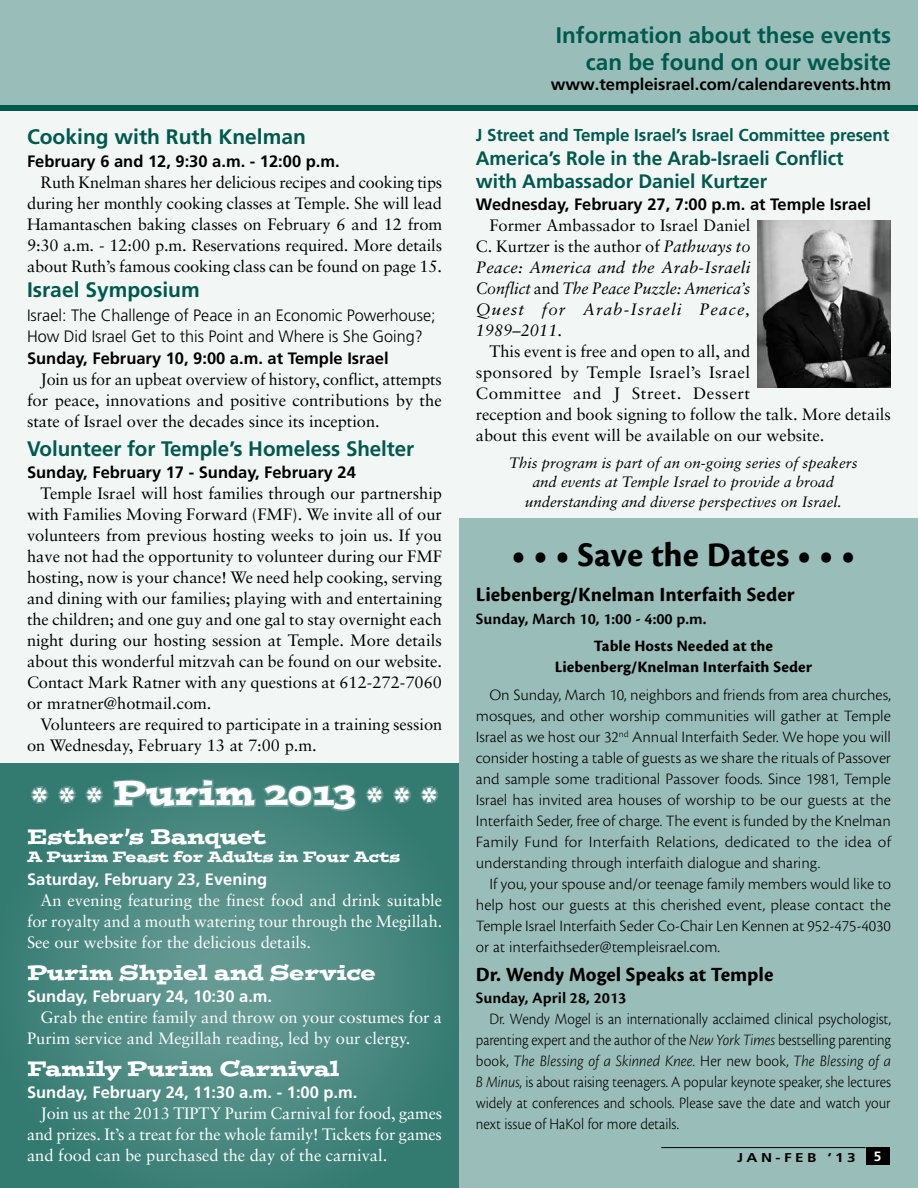
<style>
.page{position:relative;width:918px;height:1188px;background:#fff}
.page>*{position:absolute;margin:0;border:0;box-sizing:border-box;transform-origin:0 0}
.t1{font:36px "Cronos Pro Bold Capt";letter-spacing:-.005em;color:#000}
.t2{font:34.5px "Postino Std";letter-spacing:-.005em;color:#fff}
.t3{font:700 22.5px/27px "Frutiger LT Std";color:#00594d;text-align:right}
.t4{font:700 21px "Frutiger LT Std";color:#00594d}
.t5{font:21px "Cronos Pro Bold Capt";color:#000}
.t6{font:21px "Postino Std";letter-spacing:-.005em;color:#fff}
.t7{font:700 19.5px/23.4px "Frutiger LT Std";letter-spacing:-.005em;color:#00594d}
.t8{font:700 17.25px "Frutiger LT Std";letter-spacing:-.005em;color:#00594d}
.t9{font:16.5px/21px "Sabon";color:#000;text-align:justify}
.t10{font:16.5px/21px "Cronos Pro Lt Capt";color:#000;text-align:justify}
.t11{font:16.5px/21px "Sabon";color:#fff;text-align:justify}
.t12{font:16.5px/21px "Cronos Pro Lt Capt";color:#000;text-align:right;scale:.9 1}
.t13{font:700 16.5px "Frutiger LT Std";color:#000}
.t14{font:italic 16.5px/21px "Sabon";color:#000;text-align:justify}
.t15{font:300 16.5px/21px "Frutiger LT Std";color:#000}
.t16{font:700 16.5px "Frutiger LT Std";color:#fff}
.t17{font:16.5px "Cronos Pro Lt Capt It";color:#000;scale:.92 1}
.t18{font:16.5px/21px "Cronos Pro Bold Capt";letter-spacing:.005em;color:#000;text-align:center}
.t19{font:16.5px "Cronos Pro Semibold Capt";color:#000}
.t20{font:italic 15px/19.5px "Sabon";color:#000;text-align:center}
.t21{font:15px "Postino Std";letter-spacing:-.005em;color:#fff}
.t22{font:700 13.5px "Frutiger LT Std";color:#fff}
.t23{font:700 12.75px "Frutiger LT Std";letter-spacing:.225em;color:#000;scale:1.2 1}
.s1{font-style:normal}
.s2{font-family:"Cronos Pro Lt Capt It"}
.s3{font-family:"Cronos Pro Lt Capt"}
</style>
<div class="page">
<div style="left:0;top:86px;width:918px;height:1102px;background:#f2f7f6"></div>
<svg style="left:0;top:764px;width:459px;height:424px;background:#46867e"></svg>
<div style="left:0;top:0;width:918px;height:108px;background:#99bdb8"></div>
<div style="left:0;top:105px;width:918px;height:6px;background:#00594d"></div>
<svg style="left:28px;top:777px;width:413px;height:36px;background:#46867e"></svg>
<div style="left:459px;top:518px;width:459px;height:670px;background:#99bdb8"></div>
<div style="left:866px;top:1148px;width:24px;height:17px;background:#000"></div>
<hr style="left:661px;top:1147px;width:205px;height:1px;background:#000">
<img style="left:757px;top:220px;width:134px;height:168px">
<p class="t4" style="left:27px;top:124px;width:280px">Cooking with Ruth Knelman</p>
<p class="t13" style="left:27px;top:151px;width:314px">February 6 and 12, 9:30 a.m. - 12:00 p.m.</p>
<p class="t9" style="left:27px;top:171px;width:417px;text-indent:14px">Ruth Knelman shares her delicious recipes and cooking tips during her monthly cooking classes at Temple. She will lead Hamantaschen baking classes on February 6 and 12 from 9:30 a.m. - 12:00 p.m. Reservations required. More details about Ruth’s famous cooking class can be found on page 15.</p>
<p class="t4" style="left:27px;top:277px;width:174px">Israel Symposium</p>
<p class="t15" style="left:27px;top:305px;width:410px">Israel: The Challenge of Peace in an Economic Powerhouse;<br>How Did Israel Get to this Point and Where is She Going?</p>
<p class="t13" style="left:27px;top:349px;width:363px">Sunday, February 10, 9:00 a.m. at Temple Israel</p>
<p class="t9" style="left:27px;top:369px;width:417px;text-indent:14px">Join us for an upbeat overview of history, conflict, attempts for peace, innovations and positive contributions by the state of Israel over the decades since its inception.</p>
<p class="t4" style="left:27px;top:436px;width:389px">Volunteer for Temple’s Homeless Shelter</p>
<p class="t13" style="left:27px;top:463px;width:330px">Sunday, February 17 - Sunday, February 24</p>
<p class="t9" style="left:27px;top:483px;width:417px;text-indent:13px">Temple Israel will host families through our partnership with Families Moving Forward (FMF). We invite all of our volunteers from previous hosting weeks to join us. If you have not had the opportunity to volunteer during our FMF hosting, now is your chance! We need help cooking, serving and dining with our families; playing with and entertaining the children; and one guy and one gal to stay overnight each night during our hosting session at Temple. More details about this wonderful mitzvah can be found on our website.<br>Contact Mark Ratner with any questions at 612-272-7060 or mratner@hotmail.com.</p>
<p class="t9" style="left:27px;top:714px;width:417px;text-indent:14px">Volunteers are required to participate in a training session on Wednesday, February 13 at 7:00 p.m.</p>
<h2 class="t2" style="left:31px;top:770px;width:408px">* * * Purim 2013 * * *</h2>
<p class="t6" style="left:27px;top:823px;width:240px">Esther’s Banquet</p>
<p class="t21" style="left:27px;top:847px;width:375px">A Purim Feast for Adults in Four Acts</p>
<p class="t16" style="left:27px;top:869px;width:242px">Saturday, February 23, Evening</p>
<p class="t11" style="left:27px;top:889px;width:417px;text-indent:13px">An evening featuring the finest food and drink suitable for royalty and a mouth watering tour through the Megillah.<br>See our website for the delicious details.</p>
<p class="t6" style="left:27px;top:958px;width:350px">Purim Shpiel and Service</p>
<p class="t16" style="left:27px;top:987px;width:247px">Sunday, February 24, 10:30 a.m.</p>
<p class="t11" style="left:27px;top:1007px;width:417px;text-indent:13px">Grab the entire family and throw on your costumes for a<br>Purim service and Megillah reading, led by our clergy.</p>
<p class="t6" style="left:27px;top:1055px;width:314px">Family Purim Carnival</p>
<p class="t16" style="left:27px;top:1083px;width:332px">Sunday, February 24, 11:30 a.m. - 1:00 p.m.</p>
<p class="t11" style="left:27px;top:1103px;width:417px;text-indent:14px">Join us at the 2013 TIPTY Purim Carnival for food, games and prizes. It’s a treat for the whole family! Tickets for games and food can be purchased the day of the carnival.</p>
<h3 class="t3" style="left:556px;top:22px;width:337px">Information about these events can be found on our website</h3>
<p class="t13" style="left:551px;top:75px;width:342px">www.templeisrael.com/calendarevents.htm</p>
<p class="t8" style="left:476px;top:125px;width:415px">J Street and Temple Israel’s Israel Committee present</p>
<p class="t7" style="left:476px;top:146px;width:369px">America’s Role in the Arab-Israeli Conflict with Ambassador Daniel Kurtzer</p>
<p class="t13" style="left:476px;top:195px;width:397px">Wednesday, February 27, 7:00 p.m. at Temple Israel</p>
<p class="t14" style="left:476px;top:215px;width:276px;text-indent:13px"><span class="s1">Former Ambassador to Israel Daniel C. Kurtzer is the author of</span> Pathways to Peace: America and the Arab-Israeli Conflict <span class="s1">and</span> The Peace Puzzle: America’s Quest for Arab-Israeli Peace, 1989–2011<span class="s1">.</span></p>
<p class="t9" style="left:476px;top:341px;width:417px;text-align:left;text-indent:13px">This event is free and open to all, and<br>sponsored by Temple Israel’s Israel<br>Committee and J Street. Dessert<br>reception and book signing to follow the talk. More details about this event will be available on our website.</p>
<p class="t20" style="left:509px;top:453px;width:350px">This program is part of an on-going series of speakers and events at Temple Israel to provide a broad understanding and diverse perspectives on Israel.</p>
<h1 class="t1" style="left:511px;top:534px;width:345px">• • • Save the Dates • • •</h1>
<p class="t5" style="left:476px;top:582px;width:320px">Liebenberg/Knelman Interfaith Seder</p>
<p class="t19" style="left:476px;top:609px;width:232px">Sunday, March 10, 1:00 - 4:00 p.m.</p>
<p class="t18" style="left:555px;top:636px;width:259px">Table Hosts Needed at the<br>Liebenberg/Knelman Interfaith Seder</p>
<p class="t10" style="left:476px;top:684px;width:417px;text-indent:14px">On Sunday, March 10, neighbors and friends from area churches, mosques, and other worship communities will gather at Temple Israel as we host our 32<sup>nd</sup> Annual Interfaith Seder. We hope you will consider hosting a table of guests as we share the rituals of Passover and sample some traditional Passover foods. Since 1981, Temple Israel has invited area houses of worship to be our guests at the Interfaith Seder, free of charge. The event is funded by the Knelman Family Fund for Interfaith Relations, dedicated to the idea of understanding through interfaith dialogue and sharing.</p>
<p class="t10" style="left:476px;top:873px;width:417px;text-indent:13px">If you, your spouse and/or teenage family members would like to help host our guests at this cherished event, please contact the Temple Israel Interfaith Seder Co-Chair Len Kennen at 952-475-4030 or at interfaithseder@templeisrael.com.</p>
<p class="t5" style="left:476px;top:962px;width:299px">Dr. Wendy Mogel Speaks at Temple</p>
<p class="t19" style="left:476px;top:988px;width:152px">Sunday, April 28, 2013</p>
<p class="t12" style="left:476px;top:1008px;width:463px">Dr. Wendy Mogel is an internationally acclaimed clinical psychologist, parenting expert and the author of the <span class="s2">New York Times</span> bestselling parenting</p>
<p class="t17" style="left:476px;top:1052px;width:453px"><span class="s3">book,</span> The Blessing of a Skinned Knee. <span class="s3">Her new book,</span> The Blessing of a</p>
<p class="t12" style="left:476px;top:1071px;width:463px;text-align:justify"><span class="s2">B Minus,</span> is about raising teenagers. A popular keynote speaker, she lectures widely at conferences and schools. Please save the date and watch your next issue of HaKol for more details.</p>
<p class="t23" style="left:737px;top:1150px;width:100px">JAN-FEB ‘13</p>
<p class="t22" style="left:874px;top:1148px;width:9px">5</p>
</div>
